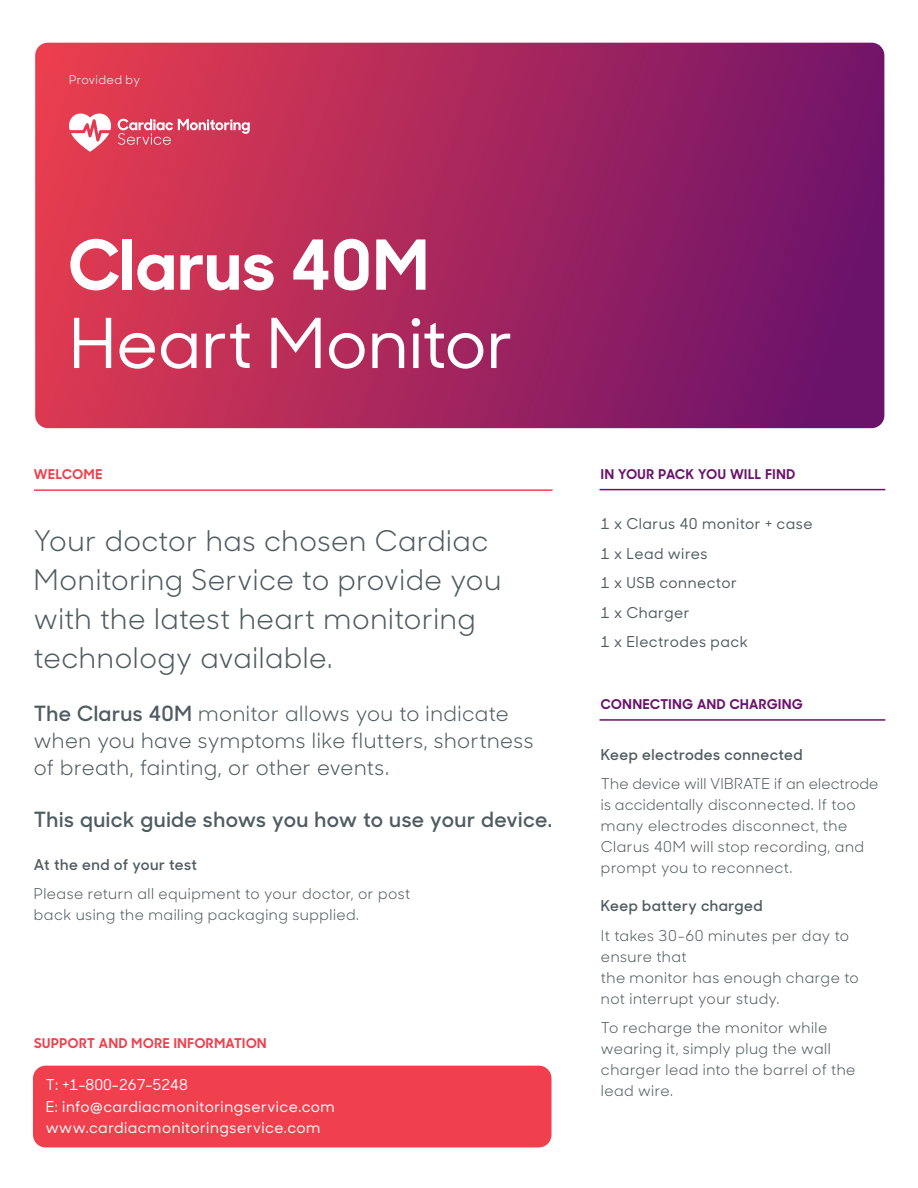
<style>
.page{position:relative;width:918px;height:1188px;background:#fff}
.page>*{position:absolute;margin:0;border:0;box-sizing:border-box;transform-origin:0 0}
.t1{font:500 68.85px/78.3px "Sharp Sans Display No 1";letter-spacing:-.005em;color:#fff}
.t2{font:28.5px/39px "Sharp Sans No 1";letter-spacing:.02em;color:#4f5c61}
.t3{font:21px/27px "Sharp Sans No 1";letter-spacing:.02em;color:#4f5c61}
.t4{font:600 21px "Sharp Sans No 1";letter-spacing:.025em;color:#4f5c61}
.Body{font:15px/21px "Sharp Sans No 1";letter-spacing:.03em;color:#4f5c61}
.Body-2{font:500 15px/21.3px "Sharp Sans No 1";letter-spacing:.035em;color:#fff}
.Body-3{font:500 15px "Sharp Sans No 1";letter-spacing:.03em;color:#4f5c61}
.Body-4{font:600 15px "Sharp Sans No 1";letter-spacing:.03em;color:#4f5c61}
.t5{font:700 13.5px "Sharp Sans No 1";letter-spacing:.045em;color:#6b126b}
.t6{font:700 13.5px "Sharp Sans No 1";letter-spacing:.05em;color:#f0404d}
.Body-5{font:12px "Sharp Sans No 1";letter-spacing:.03em;color:#fff}
.s1{font-weight:700}
.s2{font-weight:600}
</style>
<div class="page">
<svg style="left:35px;top:43px;width:849px;height:385px;background:#a6265d"></svg>
<hr style="left:34px;top:489px;width:519px;height:2px;background:#f0404d">
<hr style="left:600px;top:489px;width:285px;height:1px;background:#6b126b">
<hr style="left:600px;top:719px;width:285px;height:2px;background:#6b126b">
<div style="left:33px;top:1066px;width:519px;height:81px;background:#f0404d;border-radius:13px"></div>
<svg style="left:69px;top:113px;width:42px;height:39px"></svg>
<svg style="left:118px;top:119px;width:132px;height:26px;background:#dd6279"></svg>
<p class="Body-5" style="left:69px;top:71px;width:73px">Provided by</p>
<h1 class="t1" style="left:69px;top:223px;width:446px"><span class="s1">Clarus 40M<br></span>Heart Monitor</h1>
<p class="t6" style="left:34px;top:464px;width:70px">WELCOME</p>
<h4 class="t2" style="left:34px;top:521px;width:469px">Your doctor has chosen Cardiac<br>Monitoring Service to provide you with the latest heart monitoring technology available.</h4>
<h4 class="t3" style="left:34px;top:699px;width:501px"><span class="s2">The Clarus 40M</span> monitor allows you to indicate when you have symptoms like flutters, shortness of breath, fainting, or other events.</h4>
<h4 class="t4" style="left:34px;top:805px;width:520px">This quick guide shows you how to use your device.</h4>
<p class="Body-4" style="left:34px;top:853px;width:165px">At the end of your test</p>
<p class="Body" style="left:34px;top:883px;width:378px">Please return all equipment to your doctor, or post back using the mailing packaging supplied.</p>
<p class="t6" style="left:34px;top:1034px;width:234px">SUPPORT AND MORE INFORMATION</p>
<p class="Body-2" style="left:46px;top:1074px;width:291px">T: +1-800-267-5248<br>E: info@cardiacmonitoringservice.com www.cardiacmonitoringservice.com</p>
<p class="t5" style="left:601px;top:464px;width:196px">IN YOUR PACK YOU WILL FIND</p>
<p class="Body-3" style="left:601px;top:513px;width:213px">1 x Clarus 40 monitor + case</p>
<p class="Body-3" style="left:601px;top:542px;width:108px">1 x Lead wires</p>
<p class="Body-3" style="left:601px;top:572px;width:138px">1 x USB connector</p>
<p class="Body-3" style="left:601px;top:601px;width:90px">1 x Charger</p>
<p class="Body-3" style="left:601px;top:631px;width:148px">1 x Electrodes pack</p>
<p class="t5" style="left:601px;top:694px;width:203px">CONNECTING AND CHARGING</p>
<p class="Body-4" style="left:601px;top:743px;width:203px">Keep electrodes connected</p>
<p class="Body" style="left:601px;top:773px;width:279px">The device will VIBRATE if an electrode is accidentally disconnected. If too many electrodes disconnect, the Clarus 40M will stop recording, and prompt you to reconnect.</p>
<p class="Body-4" style="left:601px;top:895px;width:163px">Keep battery charged</p>
<p class="Body" style="left:601px;top:924px;width:259px">It takes 30-60 minutes per day to ensure that<br>the monitor has enough charge to not interrupt your study.</p>
<p class="Body" style="left:601px;top:1017px;width:256px">To recharge the monitor while wearing it, simply plug the wall charger lead into the barrel of the lead wire.</p>
</div>
